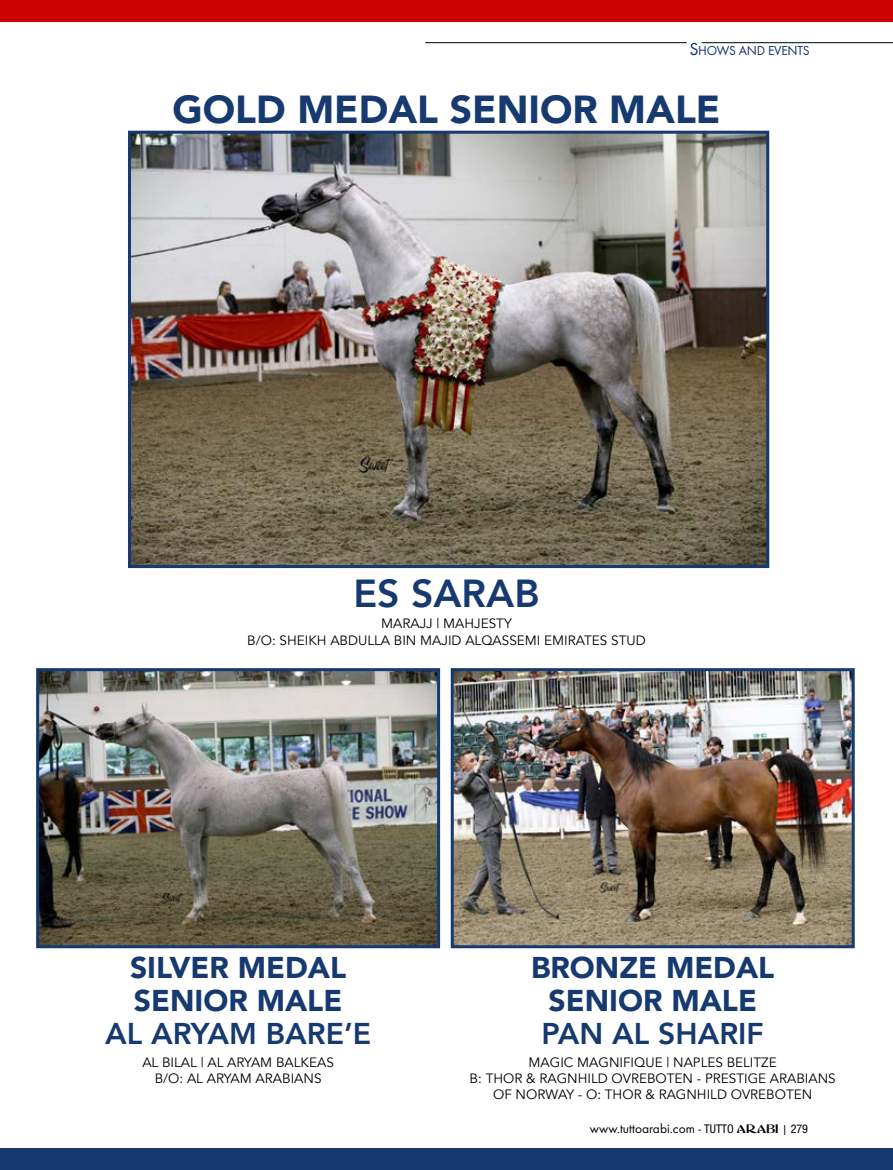
<style>
.page{position:relative;width:893px;height:1170px;background:#fff}
.page>*{position:absolute;margin:0;border:0;box-sizing:border-box;transform-origin:0 0}
.t1{font:900 39px "Avenir";color:#163970}
.t2{font:800 39px "Avenir";color:#163970}
.t3{font:900 30px/33px "Avenir";color:#163970}
.t4{font:800 30px "Avenir";color:#163970}
.t5{font:13.5px/16.2px "Avenir";color:#000;text-align:center}
.t6{font:13.5px "Futura T";color:#000}
.t7{font:13.5px "Futura T";letter-spacing:-.015em;color:#11306e}
.s1{font-size:18px}
.s2{font-family:"Helvetica Neue";font-stretch:condensed;font-size:12px}
.s3{font-family:"Abbess";font-size:12px}
.s4{font-size:12px}
</style>
<div class="page">
<hr style="left:702px;top:42px;width:191px;height:1px;background:#000">
<hr style="left:425px;top:42px;width:262px;height:1px;background:#000">
<img style="left:132px;top:135px;width:633px;height:429px">
<div style="left:128px;top:131px;width:641px;height:437px;border:3px solid #163970"></div>
<img style="left:455px;top:672px;width:396px;height:272px">
<div style="left:451px;top:668px;width:404px;height:280px;border:3px solid #163970"></div>
<img style="left:40px;top:672px;width:396px;height:272px">
<div style="left:36px;top:668px;width:404px;height:280px;border:3px solid #163970"></div>
<div style="left:0;top:0;width:893px;height:21px;background:#c00"></div>
<div style="left:0;top:1148px;width:893px;height:21px;background:#163970"></div>
<p class="t7" style="left:689px;top:43px;width:122px"><span class="s1">S</span>HOWS AND EVENTS</p>
<h1 class="t1" style="left:172px;top:76px;width:550px">GOLD MEDAL SEN IOR MALE</h1>
<h1 class="t2" style="left:353px;top:563px;width:188px">ES SARAB</h1>
<p class="t5" style="left:381px;top:615px;width:132px">MARAJJ | MAHJESTY</p>
<p class="t5" style="left:247px;top:632px;width:49px">B/O: SHEIKH</p>
<p class="t5" style="left:330px;top:632px;width:19px">ABDULLA</p>
<p class="t5" style="left:394px;top:632px;width:47px">BIN MAJID</p>
<p class="t5" style="left:465px;top:632px;width:37px">ALQASSEMI</p>
<p class="t5" style="left:544px;top:632px;width:17px">EMIRATES</p>
<p class="t5" style="left:611px;top:632px;width:18px">STUD</p>
<h2 class="t3" style="left:130px;top:949px;width:218px">SILVER MEDAL<br>SEN IOR MALE</h2>
<h2 class="t4" style="left:105px;top:1009px;width:268px">AL ARYAM BARE’E</h2>
<h2 class="t3" style="left:531px;top:949px;width:245px;text-align:center">BRONZE MEDAL<br>SEN IOR MALE</h2>
<h2 class="t4" style="left:542px;top:1009px;width:224px">PAN AL SHARIF</h2>
<p class="t5" style="left:142px;top:1053px;width:193px">AL BILAL | AL ARYAM BALKEAS<br>B/O: AL ARYAM ARABIANS</p>
<p class="t5" style="left:470px;top:1053px;width:368px">MAGIC MAGNIFIQUE | NAPLES BELITZE<br>B: THOR &amp; RAGNHILD OVREBOTEN - PRESTIGE ARABIANS<br>OF NORWAY - O: THOR &amp; RAGNHILD OVREBOTEN</p>
<p class="t6" style="left:590px;top:1120px;width:219px">www.tuttoarabi.com - <span class="s2">TUTTO</span> <span class="s3">ARABI</span> <span class="s4">|</span> <span class="s2">279</span></p>
</div>
